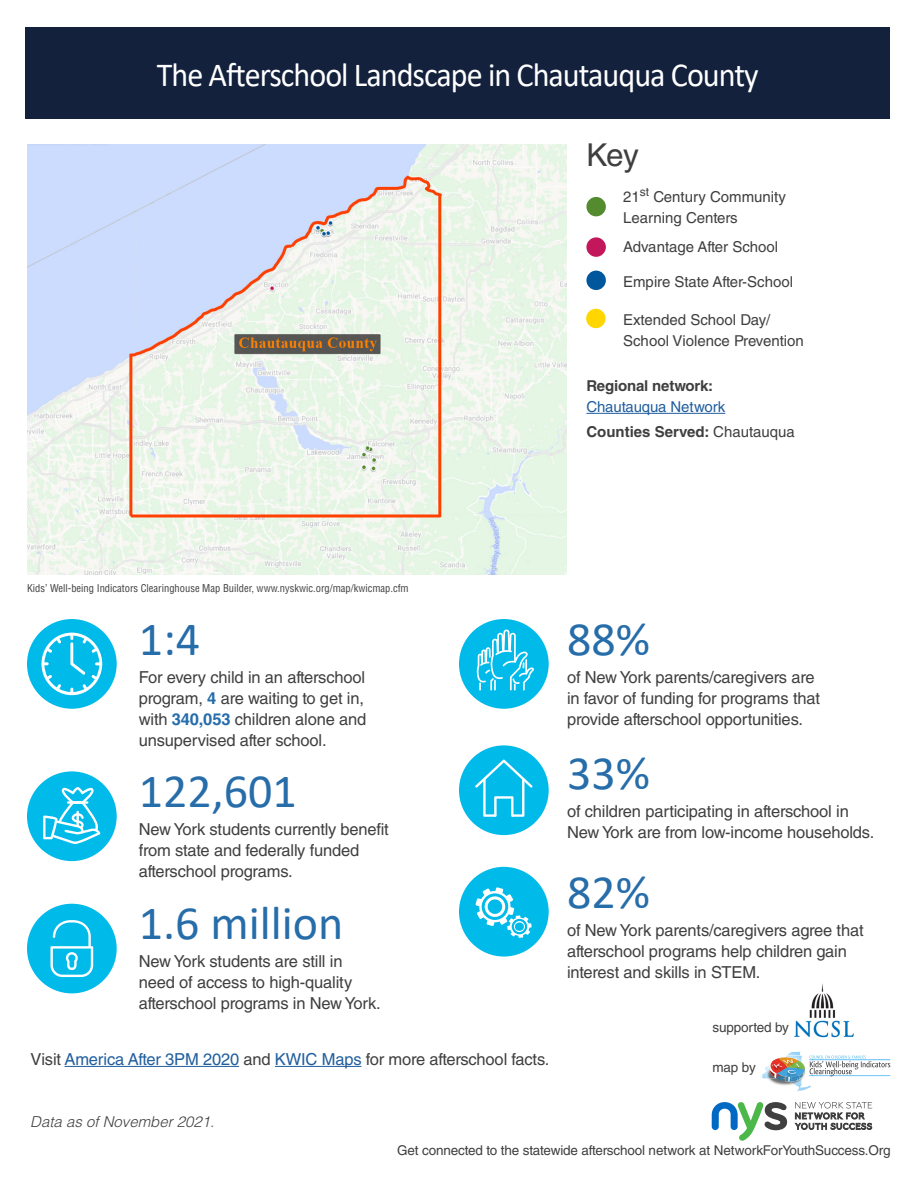
<style>
.page{position:relative;width:918px;height:1188px;background:#fff}
.page>*{position:absolute;margin:0;border:0;box-sizing:border-box;transform-origin:0 0}
.t1{font:48px "Calibri";color:#266da9}
.t2{font:33.75px "Calibri";letter-spacing:-.03em;color:#fff;scale:.95 1}
.t3{font:31.5px "Helvetica LT Std";color:#3f3f3f}
.t4{font:16.5px/21px "Helvetica LT Std";letter-spacing:-.01em;color:#3f3f3f}
.t5{font:15px/21px "Helvetica LT Std";color:#3f3f3f}
.t6{font:15px/25.3px "Helvetica LT Std";letter-spacing:-.01em;color:#215e9e}
.t7{font:italic 300 15px "Helvetica LT Std";color:#3f3f3f}
.t8{font:700 15px "Helvetica LT Std";letter-spacing:-.01em;color:#3f3f3f}
.t9{font:13.5px "Helvetica LT Std";letter-spacing:-.01em;color:#3f3f3f}
.t10{font:condensed 10.5px "Helvetica LT Std";color:#3f3f3f}
.s1{font-weight:700;color:#3f3f3f}
.s2{color:#3f3f3f}
.s3{font-weight:700;color:#256daa}
.s4{color:#215e9e}
</style>
<div class="page">
<div style="left:26px;top:27px;width:864px;height:92px;background:#13213d"></div>
<img style="left:794px;top:983px;width:60px;height:55px">
<svg style="left:712px;top:1102px;width:75px;height:39px"></svg>
<svg style="left:794px;top:1102px;width:79px;height:28px"></svg>
<img style="left:765px;top:1066px;width:4px;height:7px">
<img style="left:762px;top:1074px;width:7px;height:5px">
<img style="left:797px;top:1089px;width:9px;height:3px">
<svg style="left:769px;top:1052px;width:121px;height:37px"></svg>
<img style="left:27px;top:145px;width:540px;height:430px">
<hr style="left:586px;top:413px;width:139px;height:1px;background:#215e9e">
<div style="left:586px;top:197px;width:20px;height:19px;background:#558b2f;border-radius:50%"></div>
<div style="left:586px;top:237px;width:20px;height:20px;background:#c2185b;border-radius:50%"></div>
<div style="left:586px;top:309px;width:20px;height:19px;background:#ffd600;border-radius:50%"></div>
<div style="left:586px;top:271px;width:20px;height:19px;background:#01579b;border-radius:50%"></div>
<div style="left:27px;top:619px;width:90px;height:90px;background:#00bbea;border-radius:50%"></div>
<svg style="left:41px;top:633px;width:61px;height:62px"></svg>
<div style="left:27px;top:771px;width:90px;height:90px;background:#00bbea;border-radius:50%"></div>
<div style="left:459px;top:745px;width:90px;height:90px;background:#00bbea;border-radius:50%"></div>
<svg style="left:475px;top:759px;width:58px;height:58px"></svg>
<svg style="left:43px;top:787px;width:57px;height:57px"></svg>
<hr style="left:76px;top:811px;width:3px;height:15px;background:#fff">
<div style="left:27px;top:904px;width:90px;height:89px;background:#00bbea;border-radius:50%"></div>
<svg style="left:51px;top:920px;width:42px;height:57px"></svg>
<div style="left:459px;top:619px;width:90px;height:90px;background:#00bbea;border-radius:50%"></div>
<svg style="left:476px;top:630px;width:58px;height:61px"></svg>
<div style="left:459px;top:867px;width:90px;height:90px;background:#00bbea;border-radius:50%"></div>
<svg style="left:476px;top:887px;width:56px;height:51px"></svg>
<div style="left:482px;top:893px;width:26px;height:27px;border:3px solid #00bbea;border-radius:50%"></div>
<div style="left:512px;top:919px;width:15px;height:15px;border:2px solid #00bbea;border-radius:50%"></div>
<hr style="left:65px;top:1066px;width:174px;height:1px;background:#215e9e">
<hr style="left:275px;top:1066px;width:86px;height:1px;background:#215e9e">
<h2 class="t2" style="left:157px;top:51px;width:635px">The Afterschool Landscape in Chautauqua County</h2>
<h3 class="t3" style="left:586px;top:137px;width:54px">Key</h3>
<p class="t5" style="left:623px;top:186px;width:164px">21<sup>st</sup> Century Community<br>Learning Centers</p>
<p class="t5" style="left:623px;top:237px;width:157px">Advantage After School</p>
<p class="t5" style="left:623px;top:271px;width:171px">Empire State After-School</p>
<p class="t5" style="left:623px;top:309px;width:182px">Extended School Day/<br>School Violence Prevention</p>
<p class="t8" style="left:586px;top:376px;width:128px">Regional network:</p>
<p class="t6" style="left:586px;top:394px;width:210px">Chautauqua Network<br><span class="s1">Counties Served:</span> <span class="s2">Chautauqua</span></p>
<p class="t10" style="left:27px;top:581px;width:383px">Kids’ Well-being Indicators Clearinghouse Map Builder, www.nyskwic.org/map/kwicmap.cfm</p>
<h1 class="t1" style="left:139px;top:606px;width:63px">1:4</h1>
<p class="t4" style="left:139px;top:666px;width:229px">For every child in an afterschool program, <span class="s3">4</span> are waiting to get in, with <span class="s3">340,053</span> children alone and unsupervised after school.</p>
<h1 class="t1" style="left:139px;top:758px;width:160px">122,601</h1>
<p class="t4" style="left:139px;top:819px;width:252px">New York students currently benefit from state and federally funded afterschool programs.</p>
<h1 class="t1" style="left:139px;top:890px;width:206px">1.6 million</h1>
<p class="t4" style="left:139px;top:950px;width:243px">New York students are still in need of access to high-quality afterschool programs in New York.</p>
<p class="t4" style="left:31px;top:1048px;width:520px">Visit <span class="s4">America After 3PM 2020</span> and <span class="s4">KWIC Maps</span> for more afterschool facts.</p>
<p class="t7" style="left:30px;top:1112px;width:186px">Data as of November 2021.</p>
<h1 class="t1" style="left:567px;top:606px;width:84px">88%</h1>
<p class="t4" style="left:567px;top:666px;width:255px">of New York parents/caregivers are in favor of funding for programs that provide afterschool opportunities.</p>
<h1 class="t1" style="left:567px;top:740px;width:84px">33%</h1>
<p class="t4" style="left:567px;top:801px;width:309px">of children participating in afterschool in<br>New York are from low-income households.</p>
<h1 class="t1" style="left:567px;top:859px;width:84px">82%</h1>
<p class="t4" style="left:567px;top:920px;width:298px">of New York parents/caregivers agree that afterschool programs help children gain interest and skills in STEM.</p>
<p class="t9" style="left:712px;top:1019px;width:78px">supported by</p>
<p class="t9" style="left:712px;top:1059px;width:45px">map by</p>
<p class="t9" style="left:397px;top:1142px;width:495px">Get connected to the statewide afterschool network at NetworkForYouthSuccess.Org</p>
</div>
